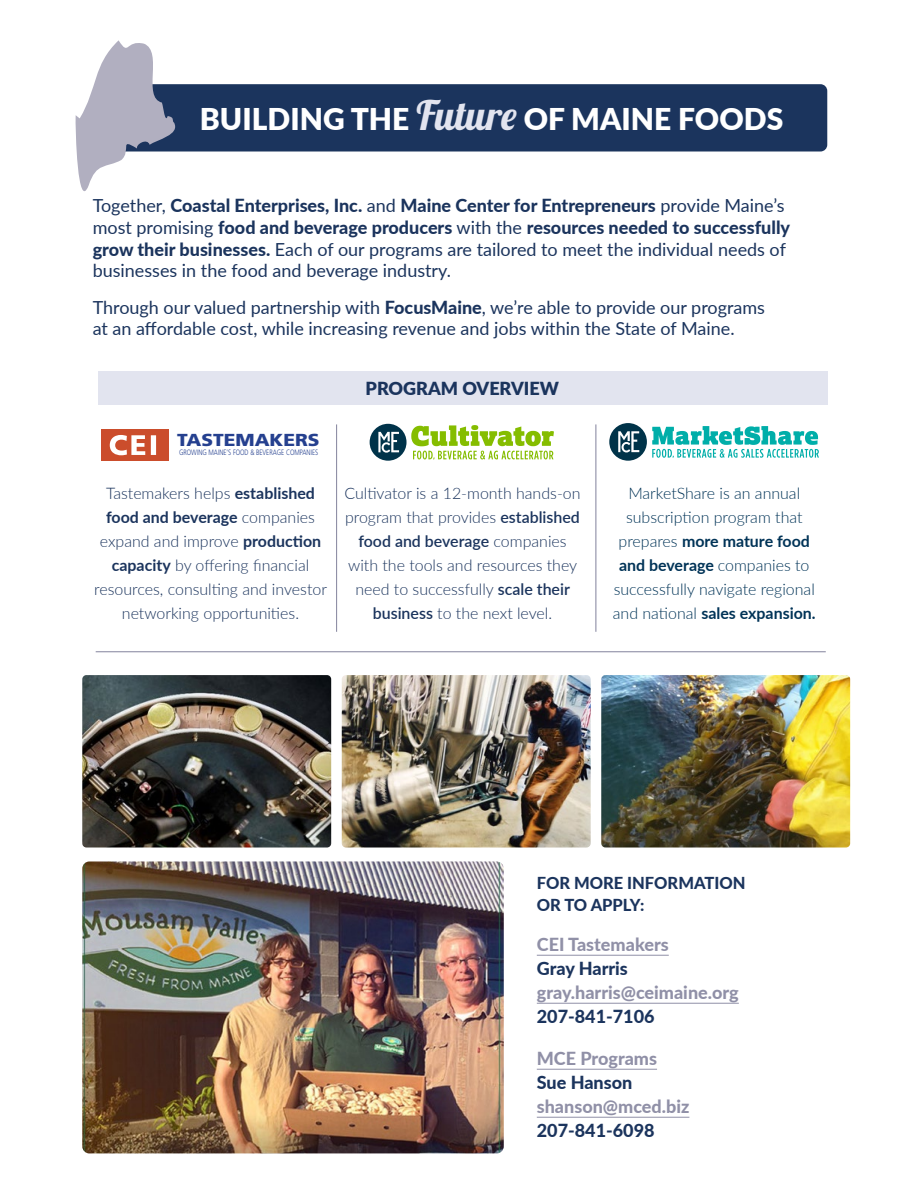
<style>
.page{position:relative;width:918px;height:1188px;background:#fff}
.page>*{position:absolute;margin:0;border:0;box-sizing:border-box;transform-origin:0 0}
.t1{font:900 30px "Lato";color:#fff}
.t2{font:18px/21.6px "Lato";color:#1b345d}
.t3{font:800 18px "Lato";color:#9090a7}
.t4{font:800 18px "Lato";color:#1b345d}
.t5{font:900 18px "Lato";color:#1b345d}
.t6{font:900 17.4px "Frutiger";color:#25408f;scale:1.1 1}
.t7{font:800 16.5px/21.6px "Lato";color:#1b345d}
.t8{font:300 15.9px/24px "Lato";color:#1b345d;text-align:center}
.t9{font:300 15.9px/24px "Lato";color:#003357;text-align:center}
.t10{font:300 7.8px "Frutiger LT Pro";color:#25408f;scale:.79 1}
.s1{font-family:"Lobster 1.4";font-weight:400;font-size:40.5px;color:#e2e4ef}
.s2{font-weight:800}
.s3{font-weight:700}
.s4{font-weight:600}
</style>
<div class="page">
<div style="left:101px;top:430px;width:67px;height:31px;background:#cb4d2c"></div>
<svg style="left:110px;top:435px;width:46px;height:20px"></svg>
<img style="left:82px;top:861px;width:422px;height:292px">
<div style="left:98px;top:371px;width:729px;height:33px;background:#e2e4ef"></div>
<hr style="left:537px;top:955px;width:132px;height:1px;background:#9090a7">
<hr style="left:537px;top:1003px;width:202px;height:1px;background:#9090a7">
<hr style="left:537px;top:1069px;width:120px;height:1px;background:#9090a7">
<hr style="left:537px;top:1117px;width:152px;height:1px;background:#9090a7">
<hr style="left:96px;top:651px;width:730px;height:1px;background:#9090a7">
<div style="left:97px;top:84px;width:730px;height:68px;background:#1b345d;border-radius:7px"></div>
<svg style="left:370px;top:424px;width:184px;height:37px"></svg>
<svg style="left:609px;top:423px;width:210px;height:38px"></svg>
<hr style="left:336px;top:424px;width:1px;height:208px;background:#9090a7">
<hr style="left:595px;top:424px;width:1px;height:208px;background:#9090a7">
<img style="left:82px;top:675px;width:249px;height:173px">
<img style="left:601px;top:675px;width:249px;height:173px">
<img style="left:342px;top:675px;width:249px;height:173px">
<svg style="left:75px;top:40px;width:106px;height:151px"></svg>
<h1 class="t1" style="left:200px;top:97px;width:585px">BUILDING THE <span class="s1">Future</span> OF MAINE FOODS</h1>
<p class="t2" style="left:93px;top:194px;width:699px">Together, <span class="s2">Coastal Enterprises, Inc.</span> and <span class="s2">Maine Center for Entrepreneurs</span> provide Maine’s most promising <span class="s2">food and beverage producers</span> with the <span class="s2">resources needed to successfully grow their businesses.</span> Each of our programs are tailored to meet the individual needs of businesses in the food and beverage industry.</p>
<p class="t2" style="left:93px;top:296px;width:674px">Through our valued partnership with <span class="s2">FocusMaine</span>, we’re able to provide our programs at an affordable cost, while increasing revenue and jobs within the State of Maine.</p>
<p class="t6" style="left:177px;top:430px;width:131px">TASTEMAKERS</p>
<p class="t10" style="left:179px;top:448px;width:178px">GROWING MAINE’S FOOD &amp; BEVERAGE COMPANIES</p>
<p class="t5" style="left:366px;top:374px;width:195px">PROGRAM OVERVIEW</p>
<p class="t8" style="left:94px;top:481px;width:234px">Tastemakers helps <span class="s3">established food and beverage</span> companies expand and improve <span class="s3">production capacity</span> by offering financial resources, consulting and investor networking opportunities.</p>
<p class="t8" style="left:344px;top:481px;width:238px">Cultivator is a 12-month hands-on program that provides <span class="s4">established food and beverage</span> companies with the tools and resources they need to successfully <span class="s4">scale their business</span> to the next level.</p>
<p class="t9" style="left:613px;top:481px;width:204px">MarketShare is an annual subscription program that prepares <span class="s3">more mature food and beverage</span> companies to successfully navigate regional and national <span class="s3">sales expansion.</span></p>
<p class="t7" style="left:537px;top:871px;width:210px">FOR MORE INFORMATION<br>OR TO APPLY:</p>
<p class="t3" style="left:537px;top:931px;width:133px">CEI Tastemakers</p>
<p class="t4" style="left:537px;top:955px;width:93px">Gray Harris</p>
<p class="t3" style="left:537px;top:979px;width:204px">gray.harris@ceimaine.org</p>
<p class="t4" style="left:537px;top:1003px;width:119px">207-841-7106</p>
<p class="t3" style="left:537px;top:1045px;width:122px">MCE Programs</p>
<p class="t4" style="left:537px;top:1069px;width:97px">Sue Hanson</p>
<p class="t3" style="left:537px;top:1093px;width:154px">shanson@mced.biz</p>
<p class="t4" style="left:537px;top:1117px;width:119px">207-841-6098</p>
</div>
